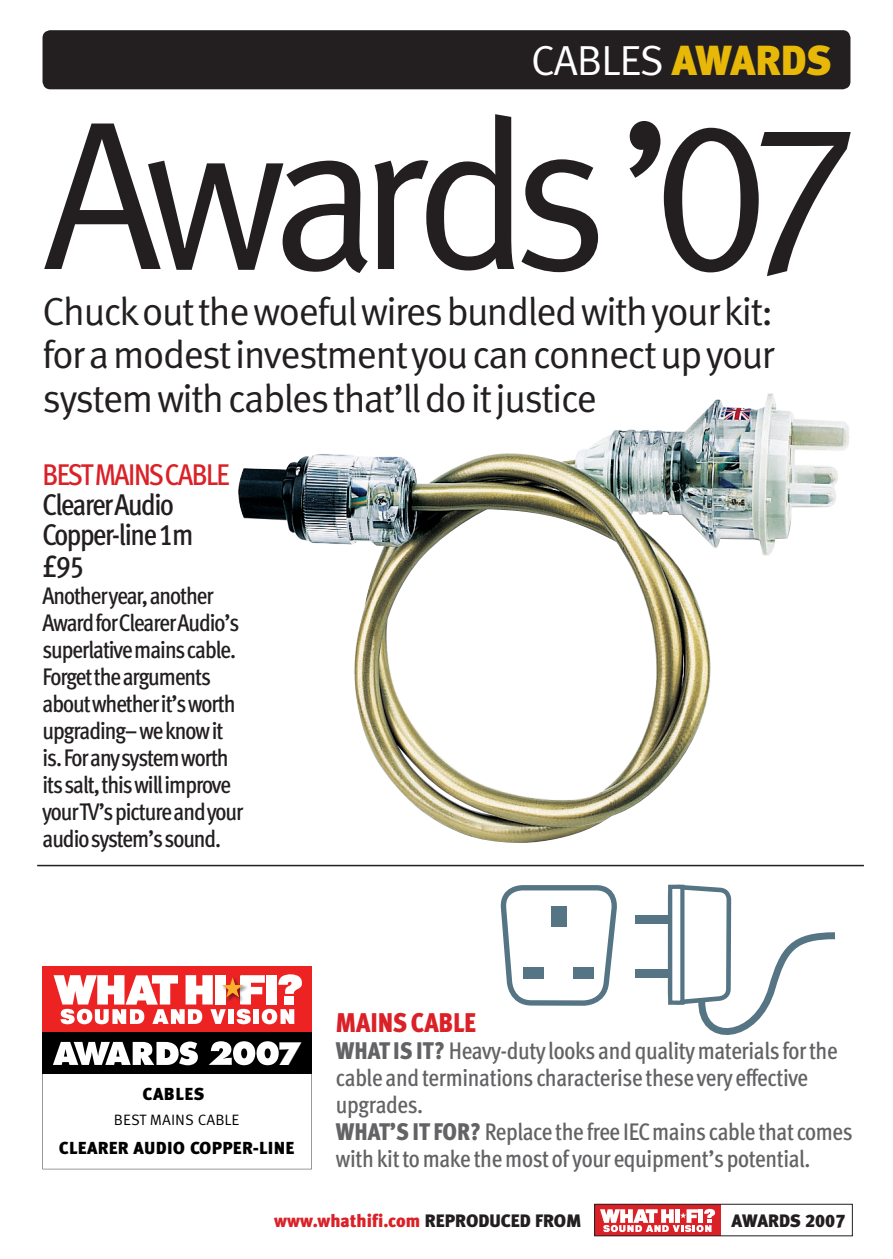
<style>
.page{position:relative;width:893px;height:1259px;background:#fff}
.page>*{position:absolute;margin:0;border:0;box-sizing:border-box;transform-origin:0 0}
.t1{font:212.1px "Meta Normal LF";letter-spacing:-.075em;color:#231f20}
.t2{font:42px "Meta Normal LF";letter-spacing:-.02em;color:#fff}
.t3{font:39.3px/43.5px "Meta Normal LF";letter-spacing:-.035em;color:#231f20}
.t4{font:30px/30.6px "Meta Cond Medium LF";letter-spacing:-.05em;color:#231f20}
.t5{font:30px "Meta Cond Medium LF";letter-spacing:-.055em;color:#da2128}
.t6{font:800 30px "Futura Std";color:#fff}
.t7{font:27px "Meta Cond Black LF";color:#da2128}
.t8{font:24px/27px "Meta Cond Medium LF";letter-spacing:-.045em;color:#231f20}
.t9{font:24px/27px "Meta Cond Medium LF";letter-spacing:-.015em;color:#636366}
.t10{font:18px "Meta Black LF";color:#da2128}
.t11{font:18px "Meta Black LF";color:#231f20}
.t12{font:17.4px "Meta Black LF Caps";letter-spacing:.015em;color:#000}
.t13{font:15px "Meta Normal LF Caps";color:#000}
.s1{font-family:"Meta Black LF";color:#e8b809}
.s2{font-family:"Meta Cond Black LF"}
.s3{color:#231f20}
</style>
<div class="page">
<div style="left:43px;top:30px;width:807px;height:59px;background:#231f20;border-radius:8px"></div>
<img style="left:238px;top:393px;width:611px;height:450px">
<div style="left:635px;top:915px;width:56px;height:9px;background:#557484"></div>
<svg style="left:502px;top:885px;width:115px;height:121px"></svg>
<div style="left:552px;top:906px;width:15px;height:20px;background:#557484"></div>
<div style="left:524px;top:967px;width:20px;height:12px;background:#557484"></div>
<div style="left:573px;top:967px;width:21px;height:12px;background:#557484"></div>
<div style="left:635px;top:969px;width:56px;height:8px;background:#557484"></div>
<svg style="left:733px;top:932px;width:103px;height:103px"></svg>
<svg style="left:665px;top:30px;width:68px;height:1207px"></svg>
<div style="left:670px;top:887px;width:12px;height:115px;background:#fff"></div>
<div style="left:668px;top:884px;width:16px;height:120px;border:4px solid #557484"></div>
<div style="left:595px;top:1204px;width:257px;height:31px;background:#fff"></div>
<div style="left:595px;top:1204px;width:126px;height:31px;background:#da2128"></div>
<svg style="left:600px;top:1208px;width:115px;height:24px"></svg>
<div style="left:594px;top:1203px;width:259px;height:33px;border:1px solid #231f20"></div>
<hr style="left:37px;top:865px;width:827px;height:1px;background:#231f20">
<div style="left:43px;top:1030px;width:269px;height:43px;background:#000"></div>
<div style="left:43px;top:966px;width:269px;height:65px;background:#ed2323"></div>
<svg style="left:54px;top:974px;width:248px;height:50px"></svg>
<svg style="left:43px;top:1041px;width:269px;height:128px"></svg>
<h2 class="t2" style="left:531px;top:36px;width:302px">cables <span class="s1">AWARDS</span></h2>
<h1 class="t1" style="left:43px;top:73px;width:820px">Awards ’07</h1>
<h3 class="t3" style="left:43px;top:289px;width:732px">Chuck out the woeful wires bundled with your kit:</h3>
<h3 class="t3" style="left:43px;top:332px;width:733px">for a modest investment you can connect up your system with cables that’ll do it justice</h3>
<p class="t5" style="left:43px;top:457px;width:186px">BEST MAINS cab le</p>
<p class="t4" style="left:43px;top:489px;width:153px">Clearer Audio<br>Copper-line 1m £95</p>
<p class="t8" style="left:43px;top:581px;width:202px">Another year, another<br>Award for Clearer Audio’s superlative mains cable.<br>Forget the arguments about whether it’s worth upgrading– we know it is. For any system worth its salt, this will improve your TV’s picture and your audio system’s sound.</p>
<p class="t6" style="left:277px;top:1034px;width:26px">7</p>
<p class="t12" style="left:143px;top:1083px;width:64px">CABLES</p>
<p class="t13" style="left:114px;top:1111px;width:127px">BEST MAINS CABLE</p>
<p class="t12" style="left:59px;top:1137px;width:237px">CLEARER AUDIO COPPER-LINE</p>
<p class="t7" style="left:336px;top:1006px;width:142px">MAINS CABLE</p>
<p class="t9" style="left:336px;top:1037px;width:518px"><span class="s2">WHAT IS IT?</span> Heavy-duty looks and quality materials for the cable and terminations characterise these very effective upgrades.<br><span class="s2">WHAT’S IT FOR?</span> Replace the free IEC mains cable that comes with kit to make the most of your equipment’s potential.</p>
<p class="t10" style="left:274px;top:1209px;width:309px">www.whathifi.com <span class="s3">REPRODUCED FROM</span></p>
<p class="t11" style="left:732px;top:1210px;width:115px">AWARDS 2007</p>
</div>
